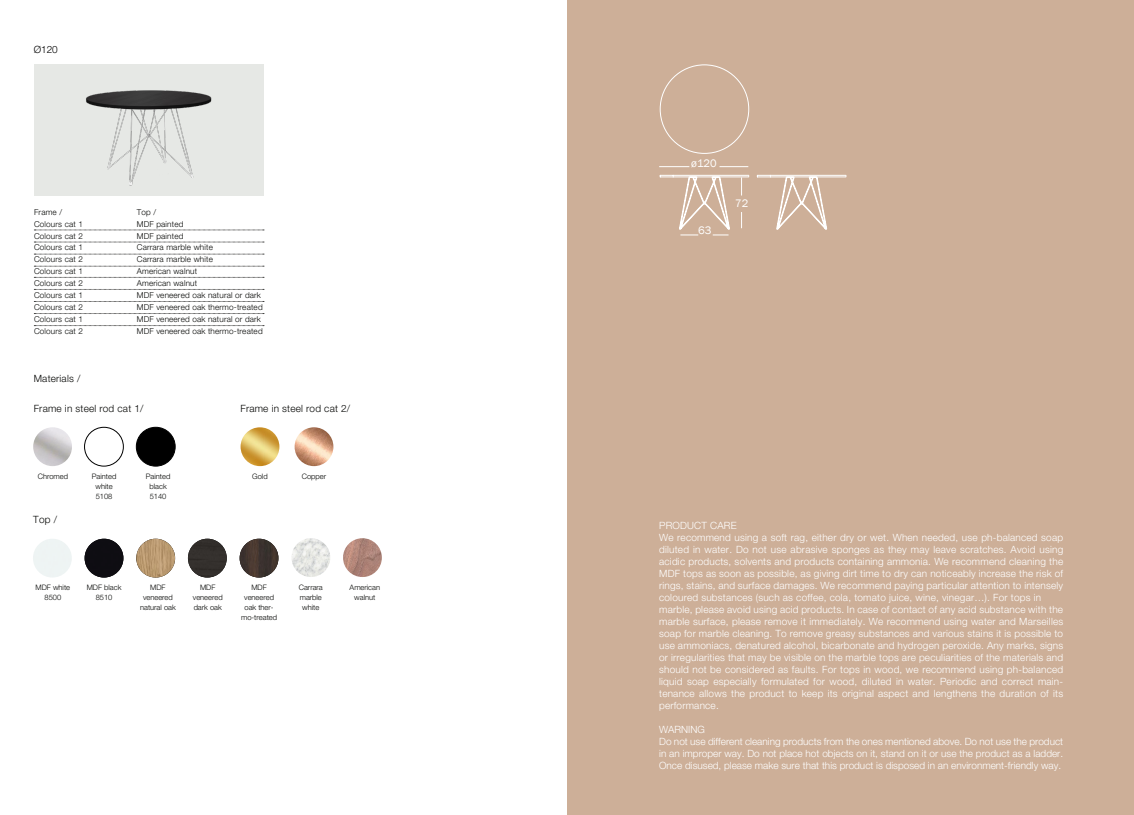
<style>
.page{position:relative;width:1134px;height:815px;background:#fff}
.page>*{position:absolute;margin:0;border:0;box-sizing:border-box;transform-origin:0 0}
.t1{font:11.25px "Franklin Gothic";color:#fff}
.t2{font:10px/12px "Helvetica Neue LT 45 Lt";letter-spacing:.02em;color:#fff;text-align:justify}
.t3{font:10px "Helvetica Neue LT 45 Lt";letter-spacing:.02em;color:#040503}
.t4{font:10px "Helvetica Neue LT 45 Lt";color:#fff}
.t5{font:10px "Helvetica Neue LT 45 Lt";color:#000001}
.t6{font:8.12px "Helvetica Neue LT 45 Lt";letter-spacing:.02em;color:#040503}
.t7{font:7.5px/10px "Helvetica Neue LT 45 Lt";color:#040503;text-align:center}
.s1{font-family:"Helvetica Neue LT Std";font-weight:300}
</style>
<div class="page">
<div style="left:567px;top:0;width:567px;height:815px;background:#cdaf98"></div>
<img style="left:33px;top:427px;width:39px;height:39px;border-radius:19px">
<div style="left:84px;top:427px;width:39px;height:39px;border:1px solid #000;border-radius:50%"></div>
<img style="left:241px;top:427px;width:38px;height:39px;border-radius:19px">
<img style="left:295px;top:427px;width:38px;height:39px;border-radius:19px">
<img style="left:291px;top:538px;width:39px;height:39px;border-radius:19px">
<div style="left:136px;top:427px;width:39px;height:39px;background:#000;border-radius:50%"></div>
<div style="left:136px;top:427px;width:39px;height:39px;border:1px solid #000;border-radius:50%"></div>
<img style="left:343px;top:538px;width:39px;height:39px;border-radius:19px">
<img style="left:34px;top:65px;width:229px;height:131px">
<svg style="left:34px;top:230px;width:230px;height:1px"></svg>
<svg style="left:34px;top:277px;width:230px;height:1px"></svg>
<svg style="left:34px;top:254px;width:230px;height:1px"></svg>
<svg style="left:34px;top:301px;width:230px;height:1px"></svg>
<svg style="left:34px;top:242px;width:230px;height:1px"></svg>
<svg style="left:34px;top:289px;width:230px;height:1px"></svg>
<svg style="left:34px;top:266px;width:230px;height:1px"></svg>
<svg style="left:34px;top:313px;width:230px;height:1px"></svg>
<svg style="left:34px;top:325px;width:230px;height:1px"></svg>
<img style="left:85px;top:539px;width:38px;height:39px;border-radius:19px">
<img style="left:136px;top:539px;width:39px;height:39px;border-radius:19px">
<img style="left:188px;top:539px;width:39px;height:39px;border-radius:19px">
<img style="left:240px;top:539px;width:38px;height:39px;border-radius:19px">
<svg style="left:659px;top:166px;width:187px;height:70px"></svg>
<p class="t5" style="left:34px;top:43px;width:26px"><span class="s1">Ø</span>120</p>
<p class="t6" style="left:34px;top:207px;width:30px">Frame /</p>
<p class="t6" style="left:34px;top:219px;width:50px">Colours cat 1</p>
<p class="t6" style="left:34px;top:231px;width:50px">Colours cat 2</p>
<p class="t6" style="left:34px;top:243px;width:50px">Colours cat 1</p>
<p class="t6" style="left:34px;top:254px;width:50px">Colours cat 2</p>
<p class="t6" style="left:34px;top:266px;width:50px">Colours cat 1</p>
<p class="t6" style="left:34px;top:278px;width:50px">Colours cat 2</p>
<p class="t6" style="left:34px;top:290px;width:50px">Colours cat 1</p>
<p class="t6" style="left:34px;top:302px;width:50px">Colours cat 2</p>
<p class="t6" style="left:34px;top:314px;width:50px">Colours cat 1</p>
<p class="t6" style="left:34px;top:326px;width:50px">Colours cat 2</p>
<p class="t6" style="left:137px;top:207px;width:21px">Top /</p>
<p class="t6" style="left:137px;top:219px;width:48px">MDF painted</p>
<p class="t6" style="left:137px;top:231px;width:48px">MDF painted</p>
<p class="t6" style="left:137px;top:243px;width:78px">Carrara marble white</p>
<p class="t6" style="left:137px;top:254px;width:78px">Carrara marble white</p>
<p class="t6" style="left:137px;top:266px;width:62px">American walnut</p>
<p class="t6" style="left:137px;top:278px;width:62px">American walnut</p>
<p class="t6" style="left:137px;top:290px;width:126px">MDF veneered oak natural or dark</p>
<p class="t6" style="left:137px;top:302px;width:127px">MDF veneered oak thermo-treated</p>
<p class="t6" style="left:137px;top:314px;width:126px">MDF veneered oak natural or dark</p>
<p class="t6" style="left:137px;top:326px;width:127px">MDF veneered oak thermo-treated</p>
<p class="t3" style="left:34px;top:372px;width:48px">Materials /</p>
<p class="t3" style="left:34px;top:403px;width:111px">Frame in steel rod cat 1/</p>
<p class="t3" style="left:240px;top:403px;width:111px">Frame in steel rod cat 2/</p>
<p class="t7" style="left:38px;top:471px;width:32px">Chromed</p>
<p class="t7" style="left:92px;top:471px;width:26px">Painted white</p>
<p class="t7" style="left:96px;top:491px;width:18px">5108</p>
<p class="t3" style="left:33px;top:514px;width:25px">Top /</p>
<p class="t7" style="left:146px;top:471px;width:26px">Painted</p>
<p class="t7" style="left:150px;top:481px;width:19px">black</p>
<p class="t7" style="left:150px;top:491px;width:18px">5140</p>
<p class="t7" style="left:252px;top:471px;width:17px">Gold</p>
<p class="t7" style="left:302px;top:471px;width:26px">Copper</p>
<p class="t7" style="left:36px;top:582px;width:36px">MDF white</p>
<p class="t7" style="left:44px;top:592px;width:18px">8500</p>
<p class="t7" style="left:87px;top:582px;width:36px">MDF black</p>
<p class="t7" style="left:96px;top:592px;width:18px">8510</p>
<p class="t7" style="left:140px;top:582px;width:37px">MDF veneered natural oak</p>
<p class="t7" style="left:193px;top:582px;width:31px">MDF veneered dark oak</p>
<p class="t7" style="left:241px;top:582px;width:37px">MDF veneered oak ther&shy;mo-treated</p>
<p class="t7" style="left:299px;top:582px;width:26px">Carrara marble white</p>
<p class="t7" style="left:350px;top:582px;width:32px">American walnut</p>
<p class="t1" style="left:691px;top:156px;width:27px">ø120</p>
<p class="t1" style="left:698px;top:224px;width:15px">63</p>
<p class="t1" style="left:735px;top:197px;width:15px">72</p>
<p class="t2" style="left:659px;top:520px;width:79px">PRODUCT CARE</p>
<p class="t2" style="left:659px;top:532px;width:406px">We recommend using a soft rag, either dry or wet. When needed, use ph-balanced soap diluted in water. Do not use abrasive sponges as they may leave scratches. Avoid using acidic products, solvents and products containing ammonia. We recommend cleaning the MDF tops as soon as possible, as giving dirt time to dry can noticeably increase the risk of rings, stains, and surface damages. We recommend paying particular attention to intensely coloured substances (such as coffee, cola, tomato juice, wine, vinegar…). For tops in</p>
<p class="t2" style="left:659px;top:604px;width:406px">marble, please avoid using acid products. In case of contact of any acid substance with the marble surface, please remove it immediately. We recommend using water and Marseilles soap for marble cleaning. To remove greasy substances and various stains it is possible to use ammoniacs, denatured alcohol, bicarbonate and hydrogen peroxide. Any marks, signs or irregularities that may be visible on the marble tops are peculiarities of the materials and should not be considered as faults. For tops in wood, we recommend using ph-balanced liquid soap especially formulated for wood, diluted in water. Periodic and correct main&shy;tenance allows the product to keep its original aspect and lengthens the duration of its performance.</p>
<p class="t4" style="left:659px;top:724px;width:47px">WARNING</p>
<p class="t2" style="left:659px;top:736px;width:406px">Do not use different cleaning products from the ones mentioned above. Do not use the product in an improper way. Do not place hot objects on it, stand on it or use the product as a ladder.<br>Once disused, please make sure that this product is disposed in an environment-friendly way.</p>
</div>
